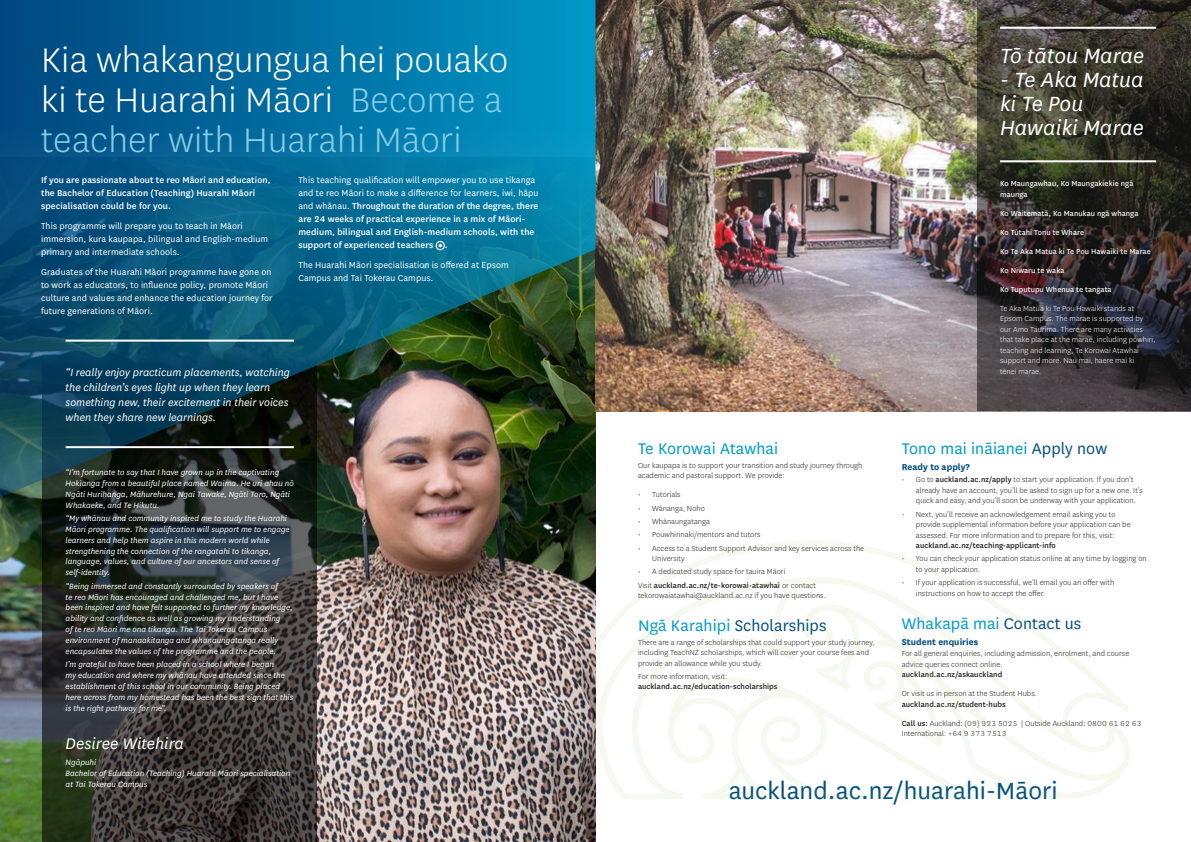
<style>
.page{position:relative;width:1191px;height:842px;background:#fff}
.page>*{position:absolute;margin:0;border:0;box-sizing:border-box;transform-origin:0 0}
.t1{font:300 40px/40px "National";letter-spacing:.005em;color:#fff}
.t2{font:27.4px "National";color:#024f7f}
.t3{font:italic 24px/24px "National";color:#fff}
.t4{font:18px "National";letter-spacing:.005em;color:#009bc8}
.t5{font:18px "National";letter-spacing:.005em;color:#024f7f}
.t6{font:italic 18px "National";color:#fff}
.t7{font:italic 12px/15px "National";color:#fff}
.t8{font:500 10px/13px "National";letter-spacing:.005em;color:#fff}
.t9{font:10px/13px "National";letter-spacing:.005em;color:#fff}
.t10{font:700 10px "National";letter-spacing:.005em;color:#024f7f}
.t11{font:italic 9px/10.8px "National";color:#fff}
.t12{font:300 8.5px/10.5px "National";letter-spacing:.005em;color:#231f20}
.t13{font:300 8.5px/10.5px "National";letter-spacing:.005em;color:#fff}
.t14{font:8.5px/10.5px "National";letter-spacing:.005em;color:#fff}
.t15{font:500 8.5px "National";letter-spacing:.005em;color:#231f20}
.s1{color:#87cde6}
.s2{font-weight:400}
.s3{font-weight:500}
.s4{color:#009bc8}
.s5{color:#024f7f}
</style>
<div class="page">
<img style="left:0;top:501px;width:595px;height:341px">
<svg style="left:42px;top:501px;width:275px;height:341px;background:#2b2f2c"></svg>
<img style="left:595px;top:0;width:382px;height:411px">
<svg style="left:977px;top:0;width:214px;height:411px;background:#34312d"></svg>
<hr style="left:1000px;top:27px;width:156px;height:2px;background:#fff">
<hr style="left:1000px;top:160px;width:156px;height:2px;background:#fff">
<img style="left:0;top:0;width:595px;height:501px">
<svg style="left:435px;top:241px;width:10px;height:9px"></svg>
<img style="left:61px;top:540px;width:534px;height:259px">
<svg style="left:220px;top:661px;width:303px;height:138px;background:#817675"></svg>
<svg style="left:595px;top:540px;width:535px;height:259px"></svg>
<svg style="left:668px;top:661px;width:302px;height:138px"></svg>
<hr style="left:66px;top:340px;width:228px;height:2px;background:#fff">
<hr style="left:66px;top:446px;width:228px;height:2px;background:#fff">
<h1 class="t1" style="left:41px;top:39px;width:469px">Kia whakangungua hei pouako ki te Huarahi Māori <span class="s1">Become a teacher with Huarahi Māori</span></h1>
<p class="t8" style="left:41px;top:173px;width:231px">If you are passionate about te reo Māori and education, the Bachelor of Education (Teaching) Huarahi Māori specialisation could be for you.</p>
<p class="t9" style="left:41px;top:219px;width:228px">This programme will prepare you to teach in Māori immersion, kura kaupapa, bilingual and English-medium primary and intermediate schools.</p>
<p class="t9" style="left:41px;top:265px;width:233px">Graduates of the Huarahi Māori programme have gone on to work as educators, to influence policy, promote Māori culture and values and enhance the education journey for future generations of Māori.</p>
<p class="t8" style="left:298px;top:173px;width:242px"><span class="s2">This teaching qualification will empower you to use tikanga and te reo Māori to make a difference for learners, iwi, hāpu and whānau.</span> Throughout the duration of the degree, there are 24 weeks of practical experience in a mix of Māori&shy;medium, bilingual and English-medium schools, with the support of experienced teachers .</p>
<p class="t9" style="left:298px;top:258px;width:212px">The Huarahi Māori specialisation is offered at Epsom<br>Campus and Tai Tokerau Campus.</p>
<h3 class="t7" style="left:66px;top:364px;width:226px">“I really enjoy practicum placements, watching the children’s eyes light up when they learn something new, their excitement in their voices when they share new learnings.</h3>
<p class="t11" style="left:66px;top:467px;width:230px">“I’m fortunate to say that I have grown up in the captivating Hokianga from a beautiful place named Waima. He uri ahau nō Ngāti Hurihanga, Māhurehure, Ngai Tawake, Ngāti Toro, Ngāti Whakaeke, and Te Hikutu.</p>
<p class="t11" style="left:66px;top:513px;width:226px">“My whānau and community inspired me to study the Huarahi Māori programme. The qualification will support me to engage learners and help them aspire in this modern world while strengthening the connection of the rangatahi to tikanga, language, values, and culture of our ancestors and sense of self-identity.</p>
<p class="t11" style="left:66px;top:580px;width:229px">“Being immersed and constantly surrounded by speakers of<br>te reo Māori has encouraged and challenged me, but I have been inspired and have felt supported to further my knowledge, ability and confidence as well as growing my understanding<br>of te reo Māori me ona tikanga. The Tai Tokerau Campus environment of manaakitanga and whanaungatanga really encapsulates the values of the programme and the people.</p>
<p class="t11" style="left:66px;top:659px;width:229px">I’m grateful to have been placed in a school where I began<br>my education and where my whānau have attended since the establishment of this school in our community. Being placed here across from my homestead has been the best sign that this is the right pathway for me”.</p>
<h3 class="t6" style="left:66px;top:732px;width:120px">Desiree Witehira</h3>
<p class="t11" style="left:66px;top:757px;width:226px">Ngāpuhi<br>Bachelor of Education (Teaching) Huarahi Māori specialisation at Tai Tokerau Campus</p>
<h3 class="t3" style="left:1000px;top:43px;width:146px">Tō tātou Marae</h3>
<h3 class="t3" style="left:1000px;top:67px;width:145px">- Te Aka Matua ki Te Pou<br>Hawaiki Marae</h3>
<h3 class="t4" style="left:638px;top:437px;width:142px">Te Korowai Atawhai</h3>
<p class="t12" style="left:638px;top:460px;width:226px">Our kaupapa is to support your transition and study journey through academic and pastoral support. We provide:</p>
<p class="t12" style="left:638px;top:489px;width:44px">• Tutorials</p>
<p class="t12" style="left:638px;top:502px;width:68px">• Wānanga, Noho</p>
<p class="t12" style="left:638px;top:516px;width:73px">• Whānaungatanga</p>
<p class="t12" style="left:638px;top:529px;width:124px">• Pouwhirinaki/mentors and tutors</p>
<p class="t12" style="left:652px;top:542px;width:213px;text-indent:-14px">• Access to a Student Support Advisor and key services across the<br>University</p>
<p class="t12" style="left:638px;top:565px;width:179px;line-height:13.3px">• A dedicated study space for tauira Māori<br>Visit <span class="s3">auckland.ac.nz/te-korowai-atawhai</span> or contact</p>
<p class="t12" style="left:638px;top:590px;width:189px">tekorowaiatawhai@auckland.ac.nz if you have questions.</p>
<h3 class="t5" style="left:638px;top:614px;width:190px"><span class="s4">Ngā Karahipi</span> Scholarships</h3>
<p class="t12" style="left:638px;top:636px;width:238px">There are a range of scholarships that could support your study journey, including TeachNZ scholarships, which will cover your course fees and provide an allowance while you study.</p>
<p class="t12" style="left:638px;top:671px;width:91px">For more information, visit:</p>
<p class="t15" style="left:638px;top:681px;width:141px">auckland.ac.nz/education-scholarships</p>
<p class="t14" style="left:1000px;top:178px;width:135px">Ko Maungawhau, Ko Maungakiekie ngā maunga</p>
<p class="t14" style="left:1000px;top:207px;width:140px">Ko Waitematā, Ko Manukau ngā whanga</p>
<p class="t14" style="left:1000px;top:226px;width:85px">Ko Tūtahi Tonu te Whare</p>
<p class="t14" style="left:1000px;top:245px;width:152px">Ko Te Aka Matua ki Te Pou Hawaiki te Marae</p>
<p class="t14" style="left:1000px;top:264px;width:66px">Ko Niwaru te waka</p>
<p class="t14" style="left:1000px;top:283px;width:113px">Ko Tuputupu Whenua te tangata</p>
<p class="t13" style="left:1000px;top:303px;width:157px">Te Aka Matua ki Te Pou Hawaiki stands at Epsom Campus. The marae is supported by our Amo Taurima. There are many activities that take place at the marae, including pōwhiri, teaching and learning, Te Korowai Atawhai support and more. Nau mai, haere mai ki<br>tēnei marae.</p>
<h3 class="t4" style="left:901px;top:437px;width:207px">Tono mai ināianei <span class="s5">Apply now</span></h3>
<p class="t10" style="left:901px;top:460px;width:70px">Ready to apply?</p>
<p class="t12" style="left:916px;top:474px;width:228px;text-indent:-14px">• Go to <span class="s3">auckland.ac.nz/apply</span> to start your application. If you don’t already have an account, you’ll be asked to sign up for a new one. It’s quick and easy, and you’ll soon be underway with your application.</p>
<p class="t12" style="left:916px;top:508px;width:216px;text-indent:-14px">• Next, you’ll receive an acknowledgement email asking you to provide supplemental information before your application can be assessed. For more information and to prepare for this, visit:</p>
<p class="t15" style="left:916px;top:540px;width:141px">auckland.ac.nz/teaching-applicant-info</p>
<p class="t12" style="left:916px;top:553px;width:232px;text-indent:-14px">• You can check your application status online at any time by logging on to your application.</p>
<p class="t12" style="left:916px;top:577px;width:200px;text-indent:-14px">• If your application is successful, we’ll email you an offer with instructions on how to accept the offer.</p>
<h3 class="t4" style="left:901px;top:611px;width:181px">Whakapā mai <span class="s5">Contact us</span></h3>
<p class="t10" style="left:901px;top:634px;width:78px">Student enquiries</p>
<p class="t12" style="left:901px;top:648px;width:229px">For all general enquiries, including admission, enrolment, and course advice queries connect online.</p>
<p class="t15" style="left:901px;top:669px;width:102px">auckland.ac.nz/askauckland</p>
<p class="t12" style="left:901px;top:688px;width:137px">Or visit us in person at the Student Hubs.</p>
<p class="t15" style="left:901px;top:699px;width:105px">auckland.ac.nz/student-hubs</p>
<p class="t12" style="left:901px;top:718px;width:241px"><span class="s3">Call us:</span> Auckland: (09) 923 5025 | Outside Auckland: 0800 61 62 63<br>International: +64 9 373 7513</p>
<h2 class="t2" style="left:728px;top:773px;width:330px">auckland.ac.nz/huarahi-Māori</h2>
</div>
